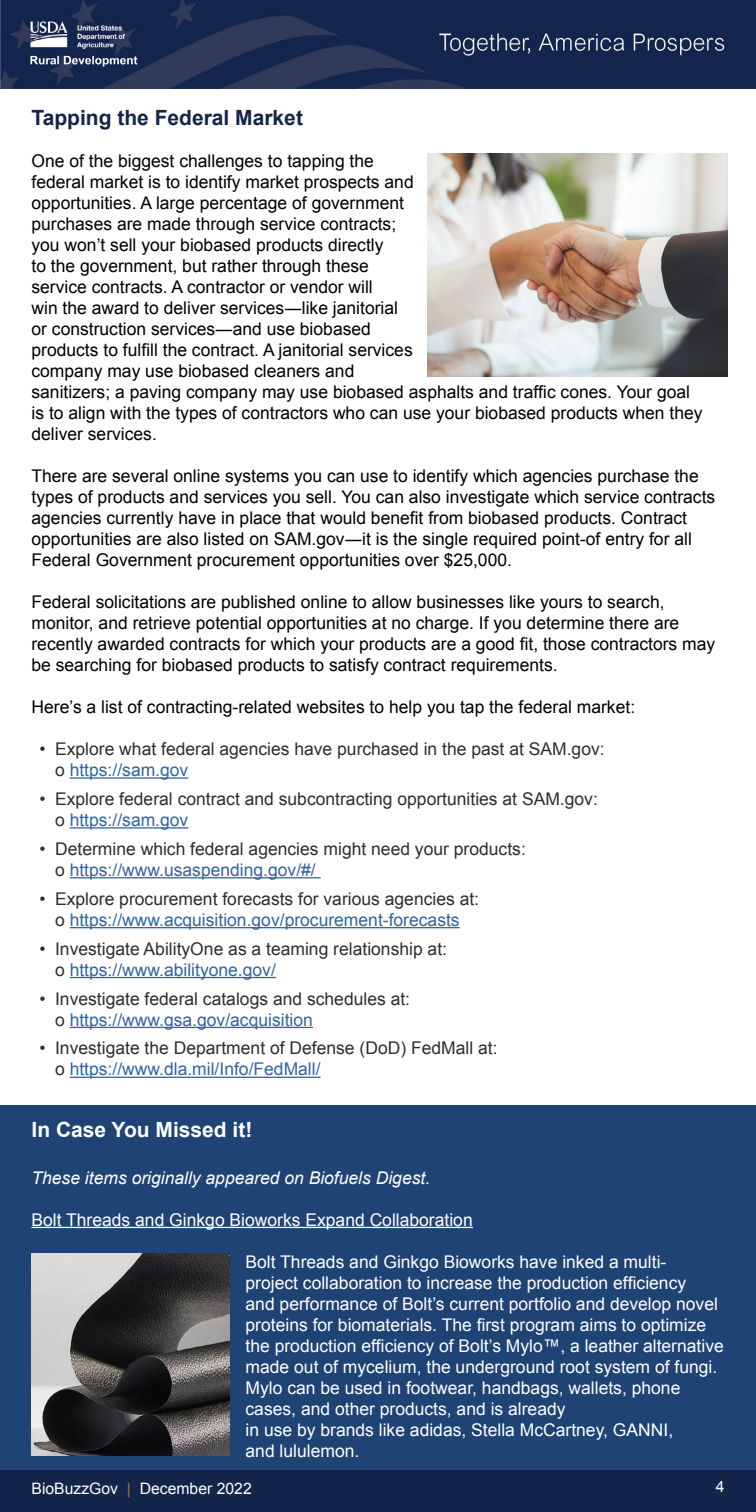
<style>
.page{position:relative;width:756px;height:1512px;background:#fff}
.page>*{position:absolute;margin:0;border:0;box-sizing:border-box;transform-origin:0 0}
.t1{font:700 21px "Arial";color:#13254b}
.t2{font:700 21px "Arial";color:#fff}
.t3{font:17.5px/21px "Arial";color:#000}
.t4{font:17.5px/21px "Arial";color:#2e2e2f}
.t5{font:17.5px/21px "Arial";color:#fff}
.t6{font:italic 17.5px "Arial";color:#fff}
.t7{font:15.75px "Arial";color:#fff}
.s1{color:#3164a2}
.s2{color:#a47029}
</style>
<div class="page">
<div style="left:0;top:1105px;width:756px;height:379px;background:#1e4374"></div>
<div style="left:0;top:1470px;width:756px;height:42px;background:#14254c"></div>
<img style="left:0;top:0;width:756px;height:89px">
<hr style="left:70px;top:777px;width:118px;height:2px;background:#3164a2">
<hr style="left:70px;top:827px;width:118px;height:2px;background:#3164a2">
<hr style="left:70px;top:877px;width:251px;height:1px;background:#3164a2">
<hr style="left:70px;top:927px;width:390px;height:1px;background:#3164a2">
<hr style="left:70px;top:977px;width:206px;height:1px;background:#3164a2">
<hr style="left:70px;top:1027px;width:243px;height:1px;background:#3164a2">
<hr style="left:70px;top:1077px;width:251px;height:1px;background:#3164a2">
<hr style="left:32px;top:1227px;width:441px;height:1px;background:#fff">
<img style="left:32px;top:1254px;width:198px;height:201px">
<img style="left:427px;top:154px;width:300px;height:223px">
<p class="t1" style="left:32px;top:104px;width:273px">Tapping the Federal Market</p>
<p class="t3" style="left:32px;top:151px;width:673px">One of the biggest challenges to tapping the<br>federal market is to identify market prospects and<br>opportunities. A large percentage of government<br>purchases are made through service contracts;<br>you won’t sell your biobased products directly<br>to the government, but rather through these<br>service contracts. A contractor or vendor will<br>win the award to deliver services―like janitorial<br>or construction services―and use biobased<br>products to fulfill the contract. A janitorial services<br>company may use biobased cleaners and<br>sanitizers; a paving company may use biobased asphalts and traffic cones. Your goal is to align with the types of contractors who can use your biobased products when they deliver services.</p>
<p class="t3" style="left:32px;top:466px;width:685px">There are several online systems you can use to identify which agencies purchase the types of products and services you sell. You can also investigate which service contracts agencies currently have in place that would benefit from biobased products. Contract opportunities are also listed on SAM.gov―it is the single required point-of entry for all Federal Government procurement opportunities over $25,000.</p>
<p class="t3" style="left:32px;top:592px;width:685px">Federal solicitations are published online to allow businesses like yours to search, monitor, and retrieve potential opportunities at no charge. If you determine there are recently awarded contracts for which your products are a good fit, those contractors may be searching for biobased products to satisfy contract requirements.</p>
<p class="t3" style="left:32px;top:697px;width:605px">Here’s a list of contracting-related websites to help you tap the federal market:</p>
<p class="t4" style="left:55px;top:739px;width:551px;text-indent:-16px">• Explore what federal agencies have purchased in the past at SAM.gov: o <span class="s1">https://sam.gov</span></p>
<p class="t4" style="left:55px;top:789px;width:544px;text-indent:-16px">• Explore federal contract and subcontracting opportunities at SAM.gov: o <span class="s1">https://sam.gov</span></p>
<p class="t4" style="left:55px;top:838px;width:472px;text-indent:-16px">• Determine which federal agencies might need your products: o <span class="s1">https://www.usaspending.gov/#/</span></p>
<p class="t4" style="left:39px;top:888px;width:441px;text-align:center">• Explore procurement forecasts for various agencies at: o <span class="s1">https://www.acquisition.gov/procurement-forecasts</span></p>
<p class="t4" style="left:55px;top:938px;width:394px;text-indent:-16px">• Investigate AbilityOne as a teaming relationship at: o <span class="s1">https://www.abilityone.gov/</span></p>
<p class="t4" style="left:55px;top:988px;width:357px;text-indent:-16px">• Investigate federal catalogs and schedules at: o <span class="s1">https://www.gsa.gov/acquisition</span></p>
<p class="t4" style="left:55px;top:1038px;width:444px;text-indent:-16px">• Investigate the Department of Defense (DoD) FedMall at: o <span class="s1">https://www.dla.mil/Info/FedMall/</span></p>
<p class="t2" style="left:32px;top:1116px;width:222px">In Case You Missed it!</p>
<p class="t6" style="left:32px;top:1166px;width:400px">These items originally appeared on Biofuels Digest.</p>
<p class="t5" style="left:32px;top:1209px;width:443px">Bolt Threads and Ginkgo Bioworks Expand Collaboration</p>
<p class="t5" style="left:246px;top:1251px;width:480px">Bolt Threads and Ginkgo Bioworks have inked a multi-<br>project collaboration to increase the production efficiency<br>and performance of Bolt’s current portfolio and develop novel proteins for biomaterials. The first program aims to optimize the production efficiency of Bolt’s Mylo™, a leather alternative made out of mycelium, the underground root system of fungi.<br>Mylo can be used in footwear, handbags, wallets, phone cases, and other products, and is already<br>in use by brands like adidas, Stella McCartney, GANNI,<br>and lululemon.</p>
<p class="t7" style="left:32px;top:1478px;width:222px">BioBuzzGov <span class="s2">|</span> December 2022</p>
<p class="t7" style="left:716px;top:1476px;width:10px">4</p>
</div>
